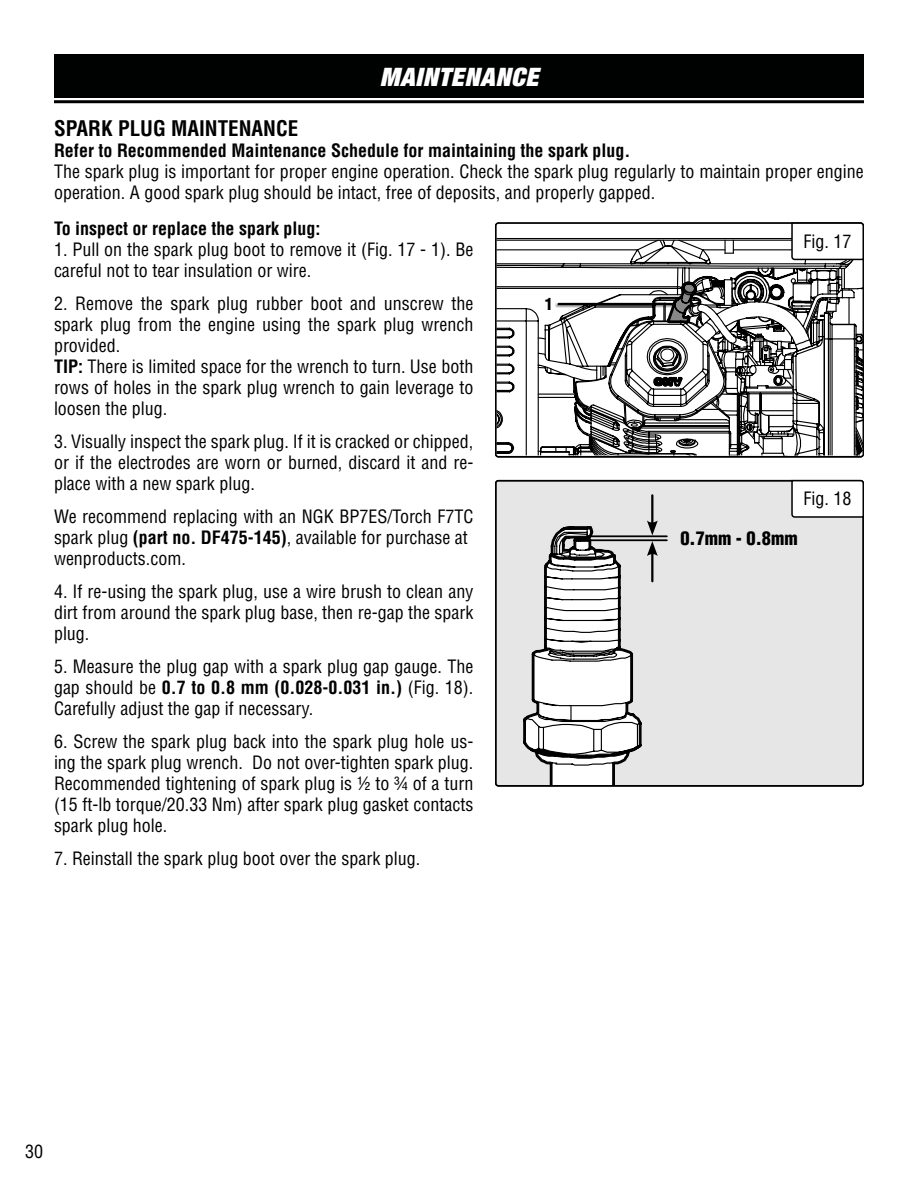
<style>
.page{position:relative;width:918px;height:1188px;background:#fff}
.page>*{position:absolute;margin:0;border:0;box-sizing:border-box;transform-origin:0 0}
.t1{font:italic 900 expanded 25.5px "Helvetica Neue";letter-spacing:.025em;color:#fff}
.t2{font:700 condensed 21px "Helvetica LT Std";color:#000}
.t3{font:900 condensed 18.3px "Helvetica LT Std";color:#000}
.t4{font:condensed 18px/21px "Helvetica LT Std";color:#000}
.t5{font:700 condensed 18px "Helvetica LT Std";color:#000}
.t6{font:900 condensed 16.5px "Helvetica LT Std";color:#000}
.s1{font-weight:700}
</style>
<div class="page">
<div style="left:496px;top:481px;width:367px;height:305px;background:#e6e6e6;border-radius:3px"></div>
<hr style="left:589px;top:539px;width:78px;height:2px;background:#000">
<hr style="left:587px;top:535px;width:80px;height:2px;background:#000">
<hr style="left:651px;top:495px;width:2px;height:30px;background:#000">
<svg style="left:523px;top:520px;width:135px;height:264px"></svg>
<div style="left:495px;top:480px;width:369px;height:307px;border:2px solid #000101;border-radius:3px"></div>
<svg style="left:498px;top:239px;width:39px;height:180px"></svg>
<svg style="left:537px;top:239px;width:316px;height:216px"></svg>
<svg style="left:544px;top:267px;width:317px;height:188px"></svg>
<div style="left:495px;top:222px;width:369px;height:236px;border:2px solid #000101;border-radius:3px"></div>
<div style="left:54px;top:54px;width:810px;height:44px;background:#000101"></div>
<hr style="left:54px;top:100px;width:810px;height:3px;background:#000">
<svg style="left:791px;top:222px;width:73px;height:39px"></svg>
<div style="left:554px;top:302px;width:121px;height:6px;background:#000;opacity:.5"></div>
<hr style="left:559px;top:303px;width:115px;height:2px;background:#000101">
<svg style="left:791px;top:479px;width:73px;height:39px;background:#e1e1e1"></svg>
<h1 class="t1" style="left:380px;top:61px;width:160px">MAINTENANCE</h1>
<p class="t2" style="left:54px;top:115px;width:246px">SPARK PLUG MAINTENANCE</p>
<p class="t5" style="left:54px;top:139px;width:578px">Refer to Recommended Maintenance Schedule for maintaining the spark plug.</p>
<p class="t4" style="left:54px;top:161px;width:811px">The spark plug is important for proper engine operation. Check the spark plug regularly to maintain proper engine operation. A good spark plug should be intact, free of deposits, and properly gapped.</p>
<p class="t5" style="left:54px;top:217px;width:268px">To inspect or replace the spark plug:</p>
<p class="t4" style="left:54px;top:239px;width:421px">1. Pull on the spark plug boot to remove it (Fig. 17 - 1). Be careful not to tear insulation or wire.</p>
<p class="t4" style="left:54px;top:293px;width:421px">2. Remove the spark plug rubber boot and unscrew the spark plug from the engine using the spark plug wrench provided.<br><span class="s1">TIP:</span> There is limited space for the wrench to turn. Use both rows of holes in the spark plug wrench to gain leverage to loosen the plug.</p>
<p class="t4" style="left:54px;top:431px;width:421px;text-align:justify">3. Visually inspect the spark plug. If it is cracked or chipped, or if the electrodes are worn or burned, discard it and re&shy;place with a new spark plug.</p>
<p class="t4" style="left:54px;top:506px;width:421px">We recommend replacing with an NGK BP7ES/Torch F7TC spark plug <span class="s1">(part no. DF475-145)</span>, available for purchase at wenproducts.com.</p>
<p class="t4" style="left:54px;top:581px;width:421px;text-align:justify">4. If re-using the spark plug, use a wire brush to clean any dirt from around the spark plug base, then re-gap the spark plug.</p>
<p class="t4" style="left:54px;top:656px;width:421px;text-align:justify">5. Measure the plug gap with a spark plug gap gauge. The gap should be <span class="s1">0.7 to 0.8 mm (0.028-0.031 in.)</span> (Fig. 18).<br>Carefully adjust the gap if necessary.</p>
<p class="t4" style="left:54px;top:731px;width:421px;text-align:justify">6. Screw the spark plug back into the spark plug hole us&shy;ing the spark plug wrench. Do not over-tighten spark plug.<br>Recommended tightening of spark plug is ½ to ¾ of a turn (15 ft-lb torque/20.33 Nm) after spark plug gasket contacts spark plug hole.</p>
<p class="t4" style="left:54px;top:848px;width:368px">7. Reinstall the spark plug boot over the spark plug.</p>
<p class="t6" style="left:545px;top:293px;width:10px">1</p>
<p class="t4" style="left:804px;top:231px;width:49px">Fig. 17</p>
<p class="t4" style="left:804px;top:488px;width:49px">Fig. 18</p>
<p class="t3" style="left:680px;top:526px;width:119px">0.7mm - 0.8mm</p>
<p class="t4" style="left:25px;top:1141px;width:19px">30</p>
</div>
